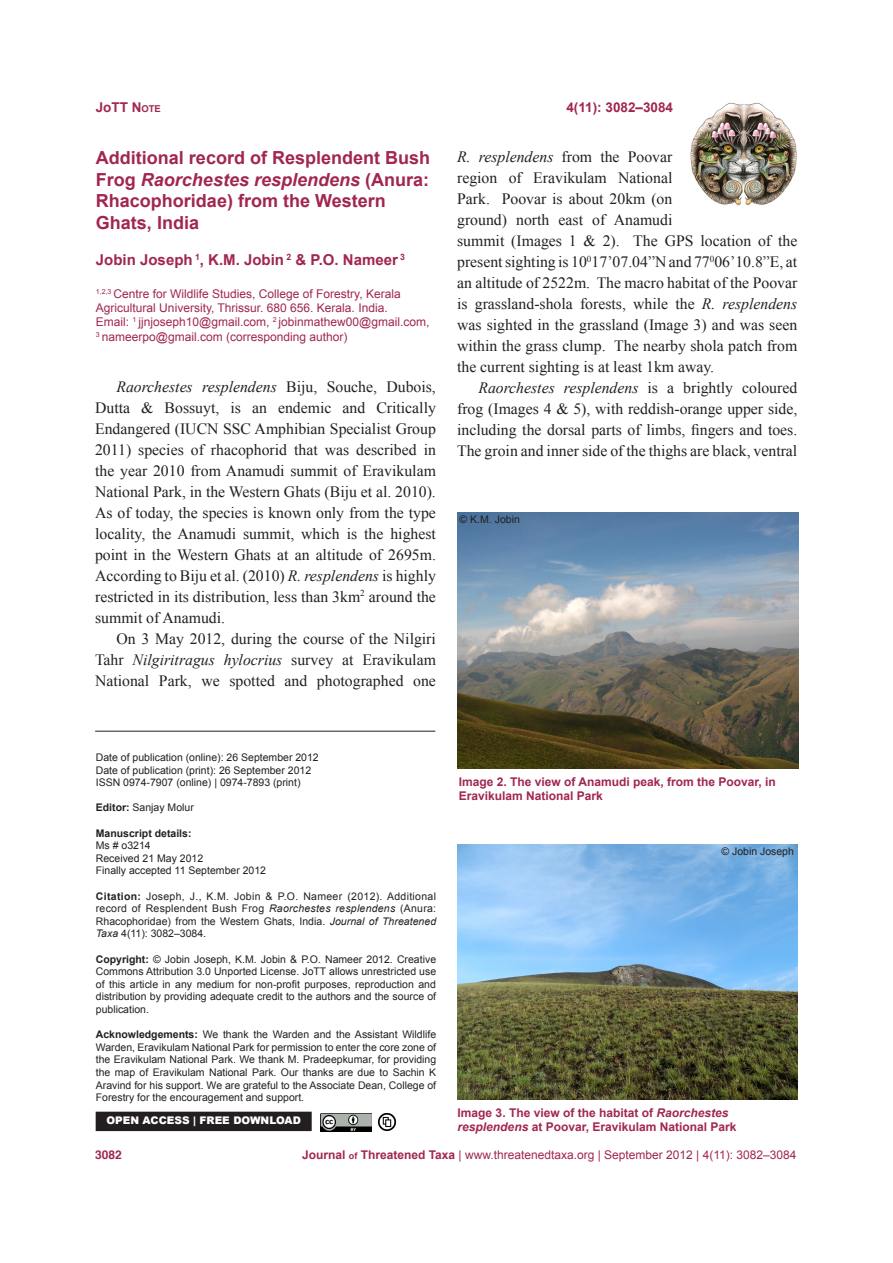
<style>
.page{position:relative;width:893px;height:1263px;background:#fff}
.page>*{position:absolute;margin:0;border:0;box-sizing:border-box;transform-origin:0 0}
.t1{font:700 18px/21.6px "Arial";color:#a12652}
.t2{font:15.75px/21px "Times New Roman";color:#231f20;text-align:justify}
.t3{font:700 15px "Arial";color:#a12652}
.t4{font:700 13.5px "Arial";color:#a12652}
.t5{font:12px/14.4px "Arial";color:#a12652}
.t6{font:700 12px/14.4px "Arial";color:#a12652}
.t7{font:700 12px "Helvetica";color:#a12652}
.jott_notes_citation{font:10.5px/12.6px "Arial";color:#231f20;text-align:justify}
.t8{font:900 10.5px "Arial";color:#fff}
.jott_notes_citation-2{font:700 10.5px "Arial";color:#231f20}
.s1{font-style:inherit}
.s2{font-size:9.45px}
.s3{font-style:italic}
.s4{font-weight:700}
.s5{font-weight:700;font-size:9px}
</style>
<div class="page">
<img style="left:690px;top:102px;width:107px;height:104px">
<div style="left:96px;top:1112px;width:215px;height:18px;background:#231f20"></div>
<div style="left:96px;top:1112px;width:216px;height:19px;border:2px solid #231f20"></div>
<img style="left:320px;top:1113px;width:52px;height:18px">
<img style="left:378px;top:1113px;width:18px;height:17px">
<hr style="left:95px;top:731px;width:340px;height:1px;background:#231f20">
<img style="left:457px;top:512px;width:342px;height:256px">
<img style="left:457px;top:844px;width:341px;height:256px">
<p class="t4" style="left:96px;top:98px;width:67px">JoTT <span class="s1">N</span><span class="s2">ote</span></p>
<p class="t4" style="left:566px;top:98px;width:108px">4(11): 3082–3084</p>
<p class="t1" style="left:96px;top:148px;width:336px">Additional record of Resplendent Bush<br>Frog <span class="s3">Raorchestes resplendens</span> (Anura:<br>Rhacophoridae) from the Western<br>Ghats, India</p>
<p class="t3" style="left:96px;top:250px;width:311px">Jobin Joseph <sup>1</sup>, K.M. Jobin <sup>2</sup> &amp; P.O. Nameer <sup>3</sup></p>
<p class="t5" style="left:96px;top:286px;width:306px"><sup>1,2,3</sup> Centre for Wildlife Studies, College of Forestry, Kerala<br>Agricultural University, Thrissur. 680 656. Kerala. India.</p>
<p class="t5" style="left:96px;top:315px;width:335px">Email: <sup>1</sup> jjnjoseph10@gmail.com, <sup>2</sup> jobinmathew00@gmail.com,<br><sup>3</sup> nameerpo@gmail.com (corresponding author)</p>
<p class="t2" style="left:457px;top:146px;width:342px;text-align:left"><span class="s3">R. resplendens</span> from the Poovar<br>region of Eravikulam National<br>Park. Poovar is about 20km (on<br>ground) north east of Anamudi<br>summit (Images 1 &amp; 2). The GPS location of the present sighting is 10<sup>0</sup>17’07.04”N and 77<sup>0</sup>06’10.8”E, at an altitude of 2522m. The macro habitat of the Poovar is grassland-shola forests, while the <span class="s3">R. resplendens </span>was sighted in the grassland (Image 3) and was seen within the grass clump. The nearby shola patch from the current sighting is at least 1km away.</p>
<p class="t2" style="left:457px;top:377px;width:342px;text-indent:21px"><span class="s3">Raorchestes resplendens</span> is a brightly coloured frog (Images 4 &amp; 5), with reddish-orange upper side, including the dorsal parts of limbs, fingers and toes.<br>The groin and inner side of the thighs are black, ventral</p>
<p class="t2" style="left:95px;top:375px;width:342px;text-indent:21px"><span class="s3">Raorchestes resplendens</span> Biju, Souche, Dubois, Dutta &amp; Bossuyt, is an endemic and Critically Endangered (IUCN SSC Amphibian Specialist Group 2011) species of rhacophorid that was described in the year 2010 from Anamudi summit of Eravikulam National Park, in the Western Ghats (Biju et al. 2010).<br>As of today, the species is known only from the type locality, the Anamudi summit, which is the highest point in the Western Ghats at an altitude of 2695m.<br>According to Biju et al. (2010) <span class="s3">R. resplendens</span> is highly restricted in its distribution, less than 3km<sup>2</sup> around the summit of Anamudi.</p>
<p class="t2" style="left:95px;top:627px;width:342px;text-indent:21px">On 3 May 2012, during the course of the Nilgiri Tahr <span class="s3">Nilgiritragus hylocrius</span> survey at Eravikulam National Park, we spotted and photographed one</p>
<p class="jott_notes_citation" style="left:460px;top:513px;width:62px">© K.M. Jobin</p>
<p class="jott_notes_citation" style="left:96px;top:751px;width:224px">Date of publication (online): 26 September 2012</p>
<p class="jott_notes_citation" style="left:96px;top:764px;width:217px">Date of publication (print): 26 September 2012</p>
<p class="jott_notes_citation" style="left:96px;top:776px;width:206px">ISSN 0974-7907 (online) | 0974-7893 (print)</p>
<p class="jott_notes_citation" style="left:96px;top:801px;width:100px"><span class="s4">Editor:</span> Sanjay Molur</p>
<p class="jott_notes_citation-2" style="left:96px;top:826px;width:97px">Manuscript details:</p>
<p class="jott_notes_citation" style="left:96px;top:839px;width:56px">Ms # o3214</p>
<p class="jott_notes_citation" style="left:96px;top:852px;width:109px">Received 21 May 2012</p>
<p class="jott_notes_citation" style="left:96px;top:864px;width:172px">Finally accepted 11 September 2012</p>
<p class="jott_notes_citation" style="left:96px;top:890px;width:342px"><span class="s4">Citation:</span> Joseph, J., K.M. Jobin &amp; P.O. Nameer (2012). Additional record of Resplendent Bush Frog <span class="s3">Raorchestes resplendens</span> (Anura:<br>Rhacophoridae) from the Western Ghats, India. <span class="s3">Journal of Threatened Taxa</span> 4(11): 3082–3084.</p>
<p class="jott_notes_citation" style="left:96px;top:953px;width:342px"><span class="s4">Copyright:</span> © Jobin Joseph, K.M. Jobin &amp; P.O. Nameer 2012. Creative Commons Attribution 3.0 Unported License. JoTT allows unrestricted use of this article in any medium for non-profit purposes, reproduction and distribution by providing adequate credit to the authors and the source of publication.</p>
<p class="jott_notes_citation" style="left:96px;top:1028px;width:342px"><span class="s4">Acknowledgements:</span> We thank the Warden and the Assistant Wildlife Warden, Eravikulam National Park for permission to enter the core zone of the Eravikulam National Park. We thank M. Pradeepkumar, for providing the map of Eravikulam National Park. Our thanks are due to Sachin K Aravind for his support. We are grateful to the Associate Dean, College of Forestry for the encouragement and support.</p>
<p class="t8" style="left:106px;top:1112px;width:196px">OPEN ACCESS | FREE DOWNLOAD</p>
<p class="t6" style="left:459px;top:775px;width:318px">Image 2. The view of Anamudi peak, from the Poovar, in<br>Eravikulam National Park</p>
<p class="jott_notes_citation" style="left:721px;top:845px;width:74px">© Jobin Joseph</p>
<p class="t6" style="left:458px;top:1105px;width:280px">Image 3. The view of the habitat of <span class="s3">Raorchestes resplendens</span> at Poovar, Eravikulam National Park</p>
<p class="t7" style="left:95px;top:1145px;width:28px">3082</p>
<p class="t5" style="left:302px;top:1148px;width:496px"><span class="s4">Journal</span> <span class="s5">of</span> <span class="s4">Threatened Taxa</span> | www.threatenedtaxa.org | September 2012 | 4(11): 3082–3084</p>
</div>
